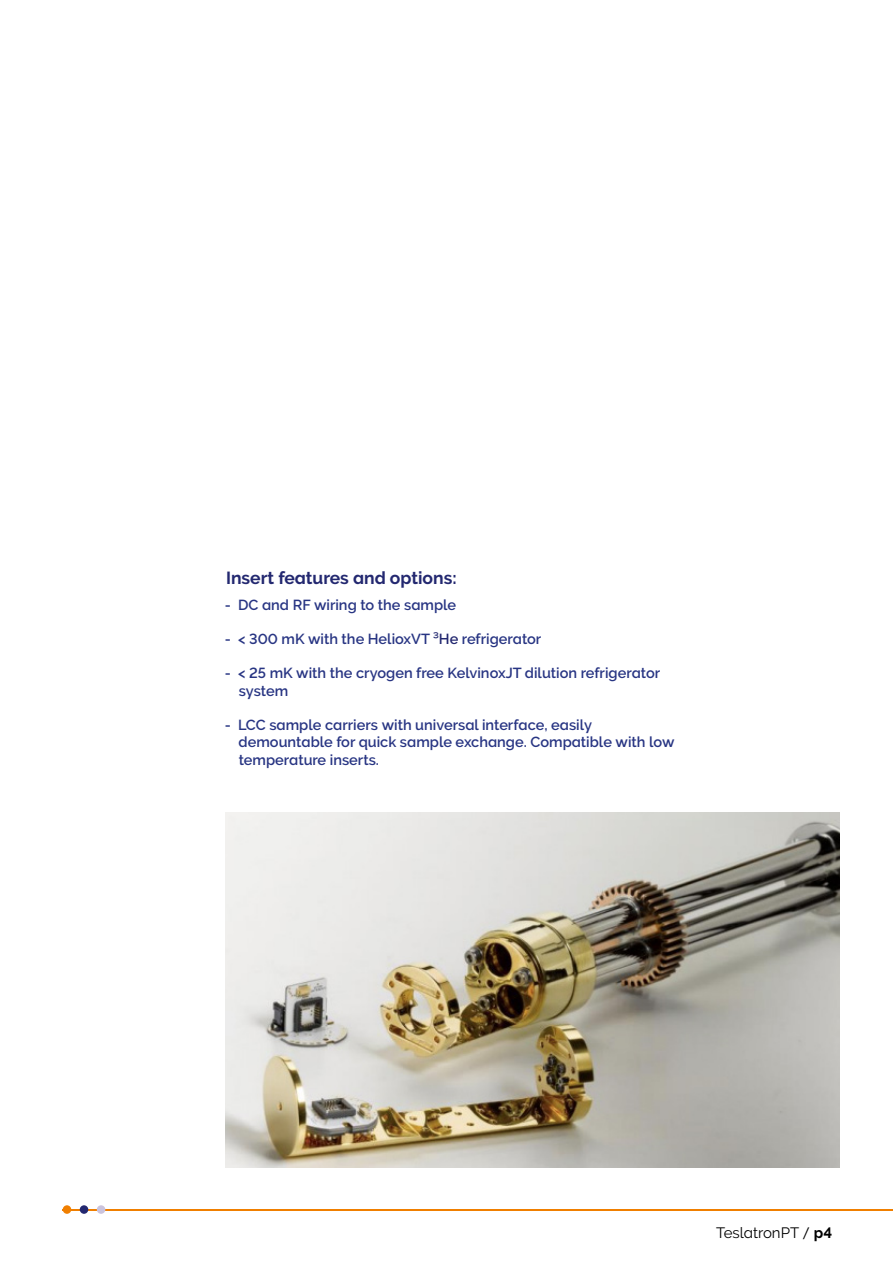
<style>
.page{position:relative;width:893px;height:1263px;background:#fff}
.page>*{position:absolute;margin:0;border:0;box-sizing:border-box;transform-origin:0 0}
.t1{font:17.4px "Oxford Raleway Bold";color:#232870}
.t2{font:15px "Oxford Raleway Regular";color:#000}
.t3{font:700 14.55px/17.4px "Oxford Raleway Semi";color:#283583}
.s1{color:#232870}
.s2{font-family:"Oxford Raleway Bold"}
</style>
<div class="page">
<img style="left:225px;top:813px;width:615px;height:354px">
<hr style="left:63px;top:1209px;width:830px;height:1px;background:#f07f00">
<div style="left:63px;top:1205px;width:8px;height:9px;background:#f07f00;border-radius:50%"></div>
<div style="left:80px;top:1205px;width:8px;height:9px;background:#232870;border-radius:50%"></div>
<div style="left:97px;top:1205px;width:8px;height:9px;background:#cac3dd;border-radius:50%"></div>
<p class="t1" style="left:226px;top:568px;width:232px">Insert features and options:</p>
<p class="t3" style="left:225px;top:596px;width:233px">- DC and RF wiring to the sample</p>
<p class="t3" style="left:225px;top:630px;width:318px">- &lt; 300 mK with the HelioxVT <span class="s1">³He</span> refrigerator</p>
<p class="t3" style="left:239px;top:664px;width:423px;text-indent:-14px">- &lt; 25 mK with the cryogen free KelvinoxJT dilution refrigerator system</p>
<p class="t3" style="left:239px;top:716px;width:437px;text-indent:-14px">- LCC sample carriers with universal interface, easily demountable for quick sample exchange. Compatible with low temperature inserts.</p>
<p class="t2" style="left:716px;top:1223px;width:117px">TeslatronPT / <span class="s2">p4</span></p>
</div>
